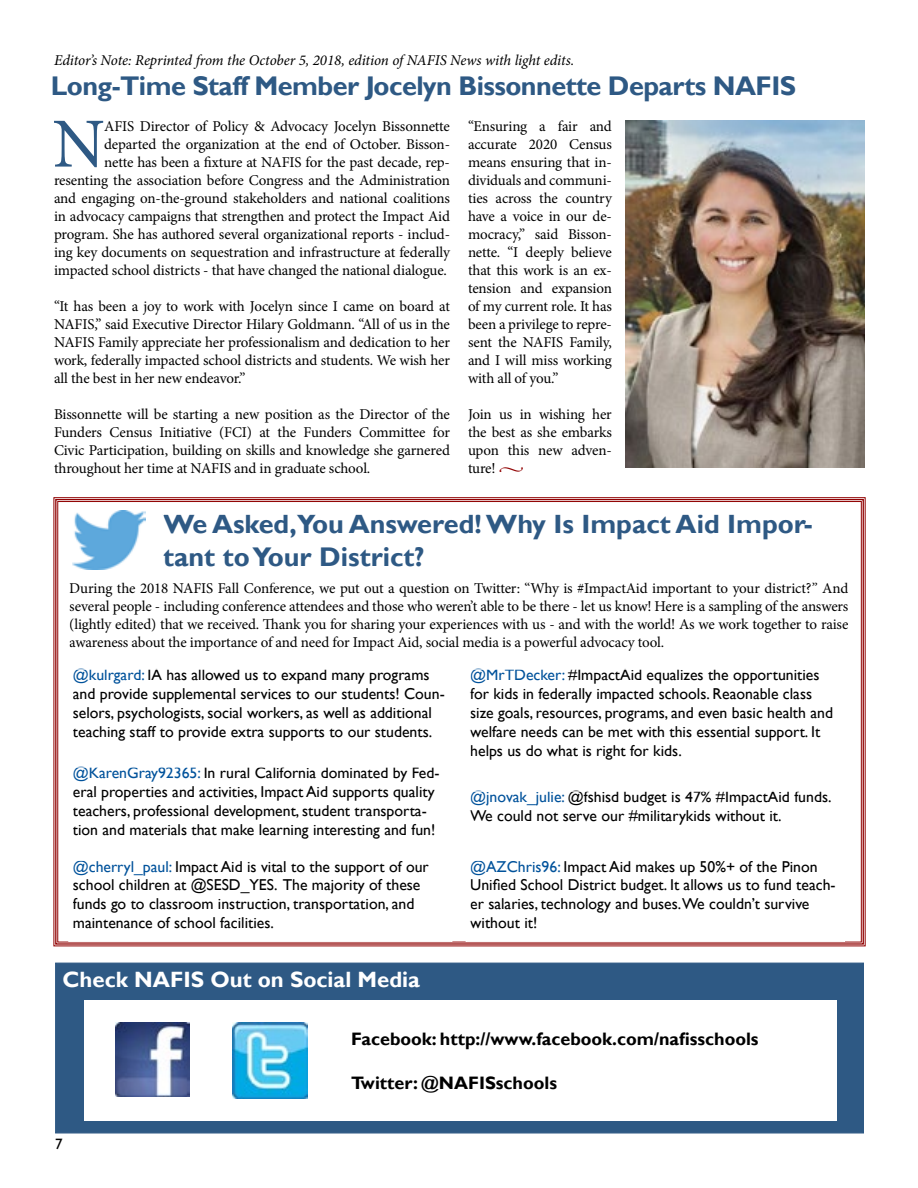
<style>
.page{position:relative;width:918px;height:1188px;background:#fff}
.page>*{position:absolute;margin:0;border:0;box-sizing:border-box;transform-origin:0 0}
.t1{font:70.35px "Minion Pro";color:#2e5984}
.t2{font:700 27px/32.4px "Gill Sans";color:#2e5984}
.t3{font:700 27px "Gill Sans";letter-spacing:-.02em;color:#2e5984}
.t4{font:700 22.2px "Gill Sans";color:#fff}
.t5{font:700 18px "Gill Sans";color:#000}
.t6{font:15.75px/18.9px "Gill Sans";color:#000}
.t7{font:15px/18px "Minion Pro";letter-spacing:-.01em;color:#000;text-align:justify}
.t8{font:italic 15px "Minion Pro";letter-spacing:-.01em;color:#000}
.t9{font:15px "Gill Sans";color:#000}
.s1{font-weight:700;color:#900001}
.s2{color:#00529b}
</style>
<div class="page">
<svg style="left:53px;top:497px;width:813px;height:450px"></svg>
<svg style="left:158px;top:510px;width:692px;height:67px"></svg>
<svg style="left:65px;top:578px;width:788px;height:82px"></svg>
<svg style="left:465px;top:856px;width:380px;height:86px"></svg>
<svg style="left:68px;top:665px;width:385px;height:277px"></svg>
<svg style="left:465px;top:787px;width:380px;height:48px"></svg>
<svg style="left:465px;top:665px;width:380px;height:111px"></svg>
<img style="left:626px;top:120px;width:239px;height:347px">
<div style="left:55px;top:963px;width:809px;height:171px;background:#2e5984;border:1px solid #2e5984"></div>
<div style="left:84px;top:1001px;width:753px;height:120px;background:#fff"></div>
<img style="left:116px;top:1023px;width:74px;height:74px">
<img style="left:232px;top:1023px;width:76px;height:75px">
<img style="left:73px;top:510px;width:73px;height:59px">
<p class="t8" style="left:54px;top:50px;width:522px">Editor’s Note: Reprinted from the October 5, 2018, edition of NAFIS News with light edits.</p>
<h2 class="t3" style="left:51px;top:69px;width:747px">Long-Time Staff Member Jocelyn Bissonnette Departs NAFIS</h2>
<p class="t7" style="left:54px;top:117px;width:398px;text-align:right">AFIS Director of Policy &amp; Advocacy Jocelyn Bissonnette departed the organization at the end of October. Bisson-<br>nette has been a fixture at NAFIS for the past decade, rep&shy;resenting the association before Congress and the Administration and engaging on-the-ground stakeholders and national coalitions in advocacy campaigns that strengthen and protect the Impact Aid program. She has authored several organizational reports - includ&shy;ing key documents on sequestration and infrastructure at federally impacted school districts - that have changed the national dialogue.</p>
<p class="t7" style="left:54px;top:297px;width:398px">“It has been a joy to work with Jocelyn since I came on board at NAFIS,” said Executive Director Hilary Goldmann. “All of us in the NAFIS Family appreciate her professionalism and dedication to her work, federally impacted school districts and students. We wish her all the best in her new endeavor.”</p>
<p class="t7" style="left:54px;top:405px;width:398px">Bissonnette will be starting a new position as the Director of the Funders Census Initiative (FCI) at the Funders Committee for Civic Participation, building on skills and knowledge she garnered throughout her time at NAFIS and in graduate school.</p>
<h1 class="t1" style="left:53px;top:97px;width:54px">N</h1>
<p class="t7" style="left:468px;top:117px;width:145px">“Ensuring a fair and accurate 2020 Census means ensuring that in&shy;dividuals and communi&shy;ties across the country have a voice in our de&shy;mocracy,” said Bisson&shy;nette. “I deeply believe that this work is an ex&shy;tension and expansion of my current role. It has been a privilege to repre&shy;sent the NAFIS Family, and I will miss working with all of you.”</p>
<p class="t7" style="left:468px;top:405px;width:145px">Join us in wishing her the best as she embarks upon this new adven&shy;ture! <span class="s1">•</span></p>
<h2 class="t2" style="left:163px;top:509px;width:651px">We Asked,You Answered! Why Is Impact Aid Impor&shy;tant to Your District?</h2>
<p class="t7" style="left:69px;top:580px;width:781px">During the 2018 NAFIS Fall Conference, we put out a question on Twitter: “Why is #ImpactAid important to your district?” And several people - including conference attendees and those who weren’t able to be there - let us know! Here is a sampling of the answers (lightly edited) that we received. Thank you for sharing your experiences with us - and with the world! As we work together to raise awareness about the importance of and need for Impact Aid, social media is a powerful advocacy tool.</p>
<p class="t6" style="left:73px;top:666px;width:373px"><span class="s2">@kulrgard:</span> IA has allowed us to expand many programs and provide supplemental services to our students! Coun&shy;selors, psychologists, social workers, as well as additional teaching staff to provide extra supports to our students.</p>
<p class="t6" style="left:470px;top:666px;width:364px"><span class="s2">@MrTDecker:</span> #ImpactAid equalizes the opportunities for kids in federally impacted schools. Reaonable class size goals, resources, programs, and even basic health and welfare needs can be met with this essential support. It helps us do what is right for kids.</p>
<p class="t6" style="left:73px;top:764px;width:368px"><span class="s2">@KarenGray92365:</span> In rural California dominated by Fed&shy;eral properties and activities, Impact Aid supports quality teachers, professional development, student transporta&shy;tion and materials that make learning interesting and fun!</p>
<p class="t6" style="left:73px;top:857px;width:357px"><span class="s2">@cherryl_paul:</span> Impact Aid is vital to the support of our school children at @SESD_YES. The majority of these funds go to classroom instruction, transportation, and maintenance of school facilities.</p>
<h3 class="t4" style="left:62px;top:966px;width:359px">Check NAFIS Out on Social Media</h3>
<p class="t6" style="left:470px;top:788px;width:363px"><span class="s2">@jnovak_julie:</span> @fshisd budget is 47% #ImpactAid funds.<br>We could not serve our #militarykids without it.</p>
<p class="t6" style="left:470px;top:857px;width:367px"><span class="s2">@AZChris96:</span> Impact Aid makes up 50%+ of the Pinon Unified School District budget. It allows us to fund teach&shy;er salaries, technology and buses.We couldn’t survive without it!</p>
<p class="t9" style="left:55px;top:1135px;width:9px">7</p>
<p class="t5" style="left:351px;top:1029px;width:409px">Facebook: http://www.facebook.com/nafisschools</p>
<p class="t5" style="left:351px;top:1072px;width:207px">Twitter: @NAFISschools</p>
</div>
